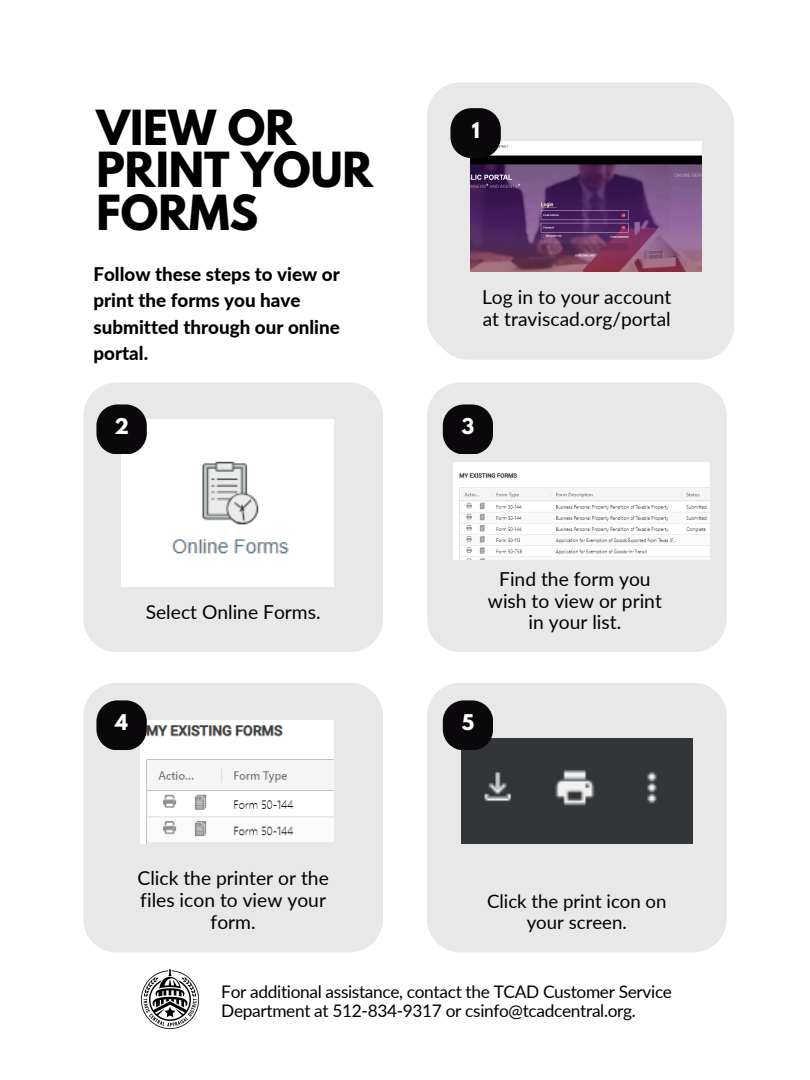
<style>
.page{position:relative;width:810px;height:1080px;background:#fff}
.page>*{position:absolute;margin:0;border:0;box-sizing:border-box;transform-origin:0 0}
.t1{font:700 42.88px/42.6px "League Spartan";color:#000}
.t2{font:19.25px/21.6px "Lato";color:#000;text-align:center}
.t3{font:700 19.25px "League Spartan";color:#fff}
.t4{font:800 18.81px/26.2px "Lato";color:#000}
.t5{font:18.62px/21.1px "Lato";color:#000;text-align:center}
.t6{font:17.31px/19.7px "Lato";letter-spacing:-.02em;color:#000}
</style>
<div class="page">
<div style="left:427px;top:382px;width:299px;height:270px;background:#e8e8e8"></div>
<div style="left:83px;top:683px;width:300px;height:269px;background:#e8e8e8"></div>
<svg style="left:427px;top:82px;width:287px;height:257px;background:#eaeaea"></svg>
<div style="left:427px;top:683px;width:299px;height:269px;background:#e8e8e8"></div>
<div style="left:83px;top:382px;width:300px;height:270px;background:#e8e8e8"></div>
<img style="left:122px;top:420px;width:211px;height:166px">
<svg style="left:96px;top:404px;width:51px;height:50px;background:#2f2e2f"></svg>
<img style="left:140px;top:720px;width:193px;height:124px">
<svg style="left:96px;top:700px;width:51px;height:50px;background:#2f2d2f"></svg>
<svg style="left:443px;top:404px;width:50px;height:50px;background:#2b292b"></svg>
<img style="left:461px;top:739px;width:231px;height:105px">
<svg style="left:443px;top:700px;width:50px;height:50px;background:#252325"></svg>
<img style="left:142px;top:970px;width:57px;height:58px">
<div style="left:434px;top:90px;width:300px;height:270px;background:#e8e8e8"></div>
<img style="left:470px;top:141px;width:232px;height:130px">
<svg style="left:443px;top:101px;width:58px;height:57px;background:#565556"></svg>
<img style="left:454px;top:463px;width:256px;height:96px">
<p class="t1" style="left:96px;top:112px;width:201px">VIEW OR</p>
<p class="t1" style="left:96px;top:154px;width:278px">PRINT YOUR<br>FORMS</p>
<p class="t4" style="left:93px;top:261px;width:248px">Follow these steps to view or print the forms you have submitted through our online portal.</p>
<h1 class="t3" style="left:114px;top:417px;width:16px">2</h1>
<p class="t2" style="left:146px;top:600px;width:176px">Select Online Forms.</p>
<p class="t3" style="left:115px;top:713px;width:14px">4</p>
<p class="t2" style="left:137px;top:866px;width:193px;line-height:22px">Click the printer or the files icon to view your form.</p>
<p class="t3" style="left:472px;top:121px;width:9px">1</p>
<p class="t2" style="left:482px;top:286px;width:191px;line-height:22px;text-align:left">Log in to your account at traviscad.org/portal</p>
<p class="t2" style="left:491px;top:292px;width:183px">phone for updates on your hearing status.</p>
<p class="t3" style="left:462px;top:417px;width:14px">3</p>
<p class="t2" style="left:488px;top:568px;width:176px">Find the form you wish to view or print in your list.</p>
<p class="t3" style="left:462px;top:713px;width:14px">5</p>
<p class="t5" style="left:487px;top:890px;width:181px">Click the print icon on your screen.</p>
<p class="t6" style="left:221px;top:981px;width:452px">For additional assistance, contact the TCAD Customer Service<br>Department at 512-834-9317 or csinfo@tcadcentral.org.</p>
</div>
